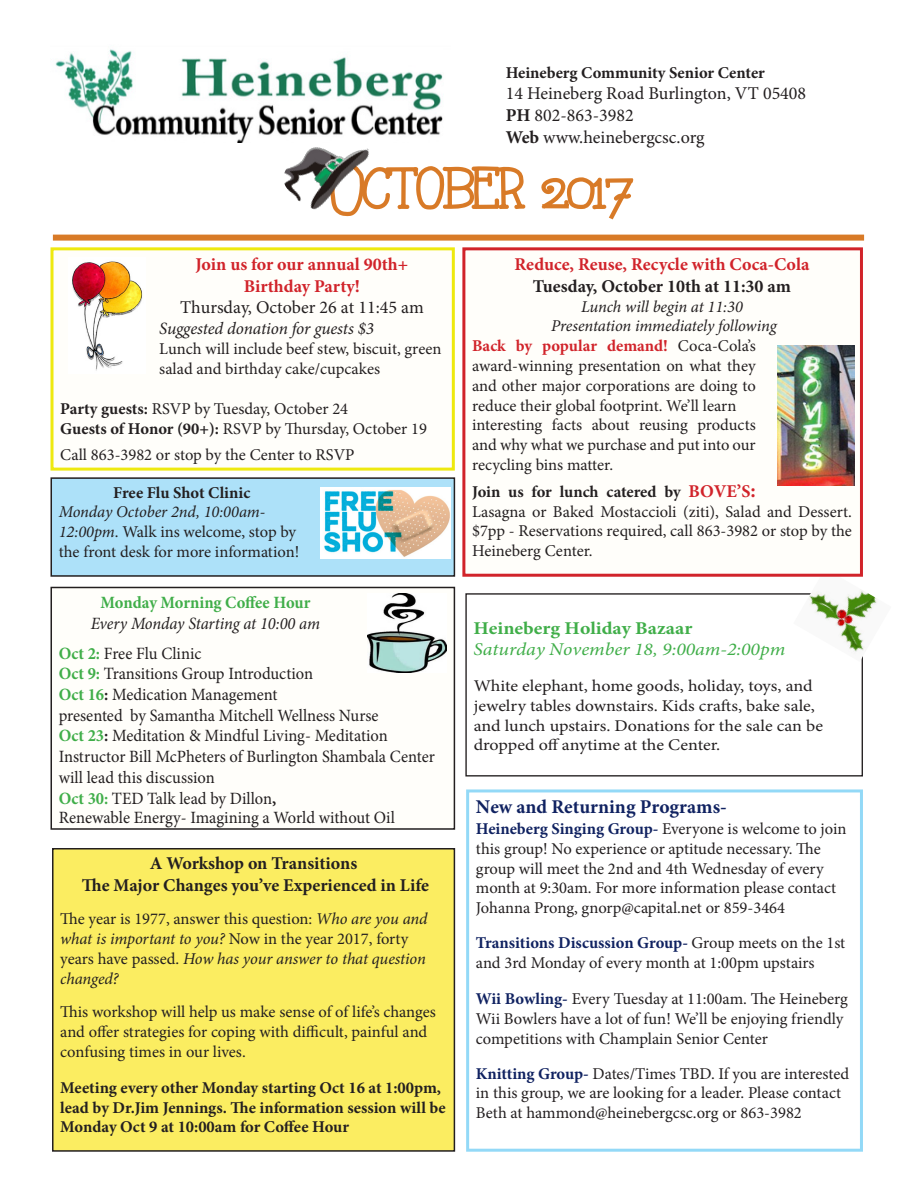
<style>
.page{position:relative;width:917px;height:1188px;background:#fff}
.page>*{position:absolute;margin:0;border:0;box-sizing:border-box;transform-origin:0 0}
.t1{font:700 19.5px "Minion Pro";color:#102261}
.t2{font:700 18px/21.6px "Minion Pro";color:#d1232a;text-align:center}
.t3{font:700 18px "Minion Pro";color:#231f20}
.t4{font:18px "Minion Pro";color:#231f20}
.t5{font:italic 18px/21.6px "Minion Pro";color:#40ae49;scale:1.1 1}
.t6{font:17.25px/20.7px "Minion Pro";color:#231f20;scale:.96 1}
.t7{font:italic 17.25px "Minion Pro";letter-spacing:-.01em;color:#231f20}
.t8{font:italic 17.25px "Minion Pro";letter-spacing:-.01em;color:#231f20;scale:.96 1}
.t9{font:700 17.25px "Minion Pro";letter-spacing:-.01em;color:#40ae49;scale:.96 1}
.t10{font:16.5px/19.8px "Minion Pro";color:#231f20}
.t11{font:700 16.5px/19.8px "Minion Pro";color:#231f20}
.t12{font:italic 16.5px "Minion Pro";letter-spacing:-.01em;color:#231f20}
.t13{font:16.35px/19.6px "Minion Pro";letter-spacing:-.005em;color:#231f20;scale:1.1 1}
.s1{font-weight:700}
.s2{font-weight:400;color:#231f20}
.s3{font-style:italic}
.s4{font-weight:700;color:#40ae49}
.s5{font-weight:700;color:#d1232a}
.s6{font-weight:700;font-size:18px;color:#d1232a}
.s7{font-weight:700;font-size:21px;color:#d1232a}
.s8{font-weight:700;font-style:normal}
.s9{font-weight:700;color:#102261}
</style>
<div class="page">
<div style="left:465px;top:593px;width:398px;height:184px;border:1px solid #231f20"></div>
<img style="left:55px;top:49px;width:388px;height:93px">
<svg style="left:330px;top:91px;width:197px;height:144px"></svg>
<svg style="left:541px;top:177px;width:93px;height:43px"></svg>
<img style="left:276px;top:128px;width:101px;height:88px">
<div style="left:51px;top:478px;width:403px;height:98px;background:#ade1f9"></div>
<div style="left:50px;top:477px;width:405px;height:100px;border:2px solid #231f20"></div>
<img style="left:321px;top:487px;width:129px;height:72px">
<div style="left:52px;top:249px;width:401px;height:220px;background:#fffefa"></div>
<div style="left:50px;top:247px;width:405px;height:224px;border:3px solid #eee90f"></div>
<img style="left:72px;top:261px;width:71px;height:110px">
<div style="left:53px;top:235px;width:811px;height:6px;background:#d87a27"></div>
<div style="left:53px;top:849px;width:401px;height:302px;background:#fbed61"></div>
<div style="left:52px;top:848px;width:403px;height:304px;border:2px solid #231f20"></div>
<div style="left:466px;top:789px;width:396px;height:363px;border:3px solid #93d9f7"></div>
<img style="left:793px;top:568px;width:84px;height:94px">
<div style="left:51px;top:587px;width:403px;height:242px;background:#fffefa"></div>
<div style="left:50px;top:587px;width:405px;height:243px;border:2px solid #231f20"></div>
<img style="left:367px;top:593px;width:80px;height:80px">
<div style="left:464px;top:249px;width:397px;height:326px;background:#fffefa"></div>
<div style="left:462px;top:247px;width:400px;height:330px;border:3px solid #d1232a"></div>
<img style="left:777px;top:345px;width:77px;height:140px">
<p class="t11" style="left:505px;top:63px;width:260px">Heineberg Community Senior Center</p>
<p class="t4" style="left:505px;top:82px;width:302px">14 Heineberg Road Burlington, VT 05408</p>
<p class="t4" style="left:505px;top:103px;width:130px"><span class="s1">PH</span> 802-863-3982</p>
<p class="t4" style="left:505px;top:125px;width:200px"><span class="s1">Web</span> www.heinebergcsc.org</p>
<p class="t2" style="left:180px;top:253px;width:245px">Join us for our annual 90th+<br>Birthday Party!<br><span class="s2">Thursday, October 26 at 11:45 am</span></p>
<p class="t7" style="left:159px;top:317px;width:216px">Suggested donation for guests $3</p>
<p class="t10" style="left:159px;top:339px;width:284px;line-height:19.4px">Lunch will include beef stew, biscuit, green salad and birthday cake/cupcakes</p>
<p class="t10" style="left:60px;top:399px;width:289px"><span class="s1">Party guests:</span> RSVP by Tuesday, October 24</p>
<p class="t10" style="left:60px;top:419px;width:368px"><span class="s1">Guests of Honor (90+):</span> RSVP by Thursday, October 19</p>
<p class="t10" style="left:60px;top:445px;width:296px">Call 863-3982 or stop by the Center to RSVP</p>
<p class="t11" style="left:113px;top:482px;width:139px">Free Flu Shot Clinic</p>
<p class="t10" style="left:59px;top:502px;width:242px"><span class="s3">Monday October 2nd, 10:00am-<br>12:00pm</span>. Walk ins welcome, stop by the front desk for more information!</p>
<p class="t9" style="left:101px;top:590px;width:220px">Monday Morning Coffee Hour</p>
<p class="t8" style="left:91px;top:611px;width:240px">Every Monday Starting at 10:00 am</p>
<p class="t6" style="left:59px;top:643px;width:150px"><span class="s4">Oct 2:</span> Free Flu Clinic</p>
<p class="t6" style="left:59px;top:664px;width:266px"><span class="s4">Oct 9:</span> Transitions Group Introduction</p>
<p class="t6" style="left:59px;top:684px;width:229px"><span class="s4">Oct 16</span><span class="s1">:</span> Medication Management</p>
<p class="t6" style="left:59px;top:705px;width:335px">presented by Samantha Mitchell Wellness Nurse</p>
<p class="t6" style="left:59px;top:726px;width:344px"><span class="s4">Oct 23</span><span class="s1">:</span> Meditation &amp; Mindful Living- Meditation</p>
<p class="t6" style="left:59px;top:746px;width:393px">Instructor Bill McPheters of Burlington Shambala Center will lead this discussion</p>
<p class="t6" style="left:59px;top:788px;width:228px"><span class="s4">Oct 30:</span> TED Talk lead by Dillon<span class="s1">,</span></p>
<p class="t6" style="left:59px;top:807px;width:352px">Renewable Energy- Imagining a World without Oil</p>
<p class="t3" style="left:150px;top:851px;width:209px">A Workshop on Transitions</p>
<p class="t3" style="left:82px;top:873px;width:348px">The Major Changes you’ve Experienced in Life</p>
<p class="t10" style="left:60px;top:909px;width:369px">The year is 1977, answer this question: <span class="s3">Who are you and what is important to you?</span> Now in the year 2017, forty years have passed. <span class="s3">How has your answer to that question changed?</span></p>
<p class="t10" style="left:60px;top:1002px;width:377px">This workshop will help us make sense of of life’s changes and offer strategies for coping with difficult, painful and confusing times in our lives.</p>
<p class="t11" style="left:60px;top:1077px;width:387px">Meeting every other Monday starting Oct 16 at 1:00pm, lead by Dr.Jim Jennings. The information session will be<br>Monday Oct 9 at 10:00am for Coffee Hour</p>
<p class="t2" style="left:514px;top:253px;width:296px">Reduce, Reuse, Recycle with Coca-Cola</p>
<p class="t3" style="left:533px;top:273px;width:259px">Tuesday, October 10th at 11:30 am</p>
<p class="t12" style="left:581px;top:295px;width:163px">Lunch will begin at 11:30</p>
<p class="t12" style="left:551px;top:315px;width:227px">Presentation immediately following</p>
<p class="t10" style="left:472px;top:336px;width:285px;text-align:justify"><span class="s5">Back by popular demand!</span> Coca-Cola’s award-winning presentation on what they and other major corporations are doing to reduce their global footprint. We’ll learn</p>
<p class="t10" style="left:472px;top:415px;width:285px">interesting facts about reusing products and why what we purchase and put into our</p>
<p class="t10" style="left:472px;top:455px;width:142px">recycling bins matter.</p>
<p class="t10" style="left:472px;top:482px;width:381px"><span class="s1">Join us for lunch catered by</span> <span class="s6">BOVE’S</span><span class="s7">:<br></span>Lasagna or Baked Mostaccioli (ziti), Salad and Dessert. $7pp - Reservations required, call 863-3982 or stop by the Heineberg Center.</p>
<p class="t5" style="left:473px;top:617px;width:285px"><span class="s8">Heineberg Holiday Bazaar<br></span>Saturday November 18, 9:00am-2:00pm</p>
<p class="t13" style="left:473px;top:676px;width:319px">White elephant, home goods, holiday, toys, and jewelry tables downstairs. Kids crafts, bake sale, and lunch upstairs. Donations for the sale can be dropped off anytime at the Center.</p>
<p class="t1" style="left:476px;top:793px;width:252px">New and Returning Programs-</p>
<p class="t10" style="left:476px;top:819px;width:372px"><span class="s9">Heineberg Singing Group-</span> Everyone is welcome to join this group! No experience or aptitude necessary. The group will meet the 2nd and 4th Wednesday of every month at 9:30am. For more information please contact Johanna Prong, gnorp@capital.net or 859-3464</p>
<p class="t10" style="left:476px;top:933px;width:371px"><span class="s9">Transitions Discussion Group-</span> Group meets on the 1st and 3rd Monday of every month at 1:00pm upstairs</p>
<p class="t10" style="left:476px;top:989px;width:373px"><span class="s9">Wii Bowling-</span> Every Tuesday at 11:00am. The Heineberg<br>Wii Bowlers have a lot of fun! We’ll be enjoying friendly competitions with Champlain Senior Center</p>
<p class="t10" style="left:476px;top:1063px;width:375px"><span class="s9">Knitting Group-</span> Dates/Times TBD. If you are interested in this group, we are looking for a leader. Please contact<br>Beth at hammond@heinebergcsc.org or 863-3982</p>
</div>
